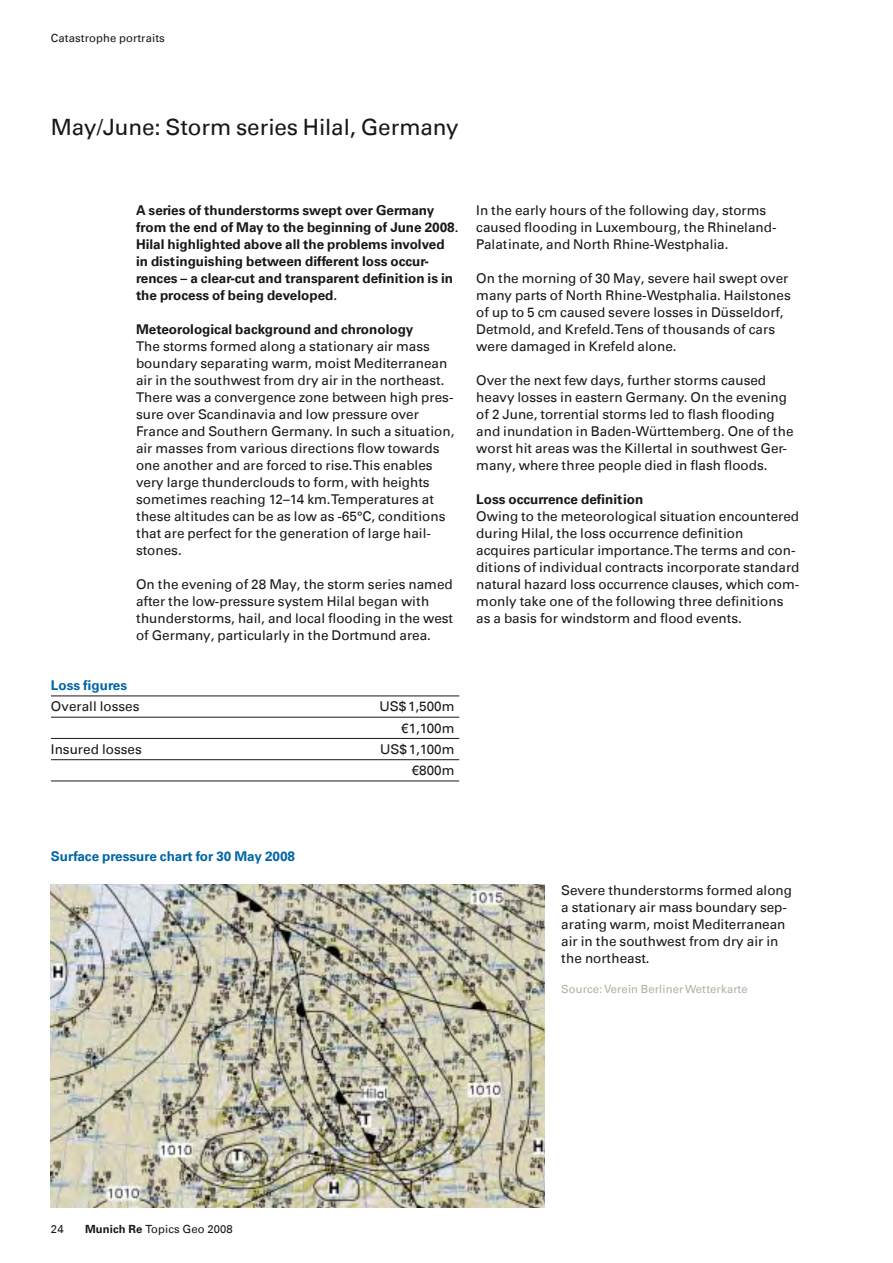
<style>
.page{position:relative;width:893px;height:1263px;background:#fff}
.page>*{position:absolute;margin:0;border:0;box-sizing:border-box;transform-origin:0 0}
.t1{font:22.5px "Univers Com 55 Roman";letter-spacing:-.005em;color:#1a171c}
.t2{font:13.5px/17px "Univers Com 55 Roman";color:#1a171c}
.t3{font:700 13.5px/17px "Univers Com 65";color:#1a171c}
.t4{font:700 13.5px "Univers Com 65";color:#0065a6}
.t5{font:11.25px "Univers Com 55 Roman";letter-spacing:.01em;color:#1a171c}
.t6{font:11.25px "Univers Com 55 Roman";letter-spacing:.01em;color:#b2b0a2}
.s1{font-family:"Univers Com 65";font-weight:700}
</style>
<div class="page">
<img style="left:51px;top:884px;width:493px;height:324px">
<hr style="left:51px;top:696px;width:408px;height:1px;background:#1a171c">
<hr style="left:51px;top:717px;width:408px;height:1px;background:#1a171c">
<hr style="left:51px;top:738px;width:408px;height:1px;background:#1a171c">
<hr style="left:51px;top:759px;width:408px;height:1px;background:#1a171c">
<hr style="left:51px;top:781px;width:408px;height:1px;background:#1a171c">
<p class="t5" style="left:51px;top:34px;width:115px">Catastrophe portraits</p>
<h1 class="t1" style="left:51px;top:119px;width:409px">May/June: Storm series Hilal, Germany</h1>
<p class="t3" style="left:136px;top:203px;width:324px">A series of thunderstorms swept over Germany from the end of May to the beginning of June 2008.<br>Hilal highlighted above all the problems involved in distinguishing between different loss occur&shy;rences – a clear-cut and transparent definition is in the process of being developed.</p>
<p class="t3" style="left:136px;top:322px;width:279px">Meteorological background and chronology</p>
<p class="t2" style="left:136px;top:339px;width:320px">The storms formed along a stationary air mass boundary separating warm, moist Mediterranean air in the southwest from dry air in the northeast.<br>There was a convergence zone between high pres&shy;sure over Scandinavia and low pressure over France and Southern Germany. In such a situation, air masses from various directions flow towards one another and are forced to rise. This enables very large thunderclouds to form, with heights sometimes reaching 12–14 km. Temperatures at these altitudes can be as low as -65°C, conditions that are perfect for the generation of large hail&shy;stones.</p>
<p class="t2" style="left:136px;top:578px;width:319px">On the evening of 28 May, the storm series named after the low-pressure system Hilal began with thunderstorms, hail, and local flooding in the west of Germany, particularly in the Dortmund area.</p>
<p class="t4" style="left:51px;top:680px;width:78px">Loss figures</p>
<p class="t2" style="left:51px;top:700px;width:90px">Overall losses</p>
<p class="t2" style="left:379px;top:698px;width:77px;line-height:21.3px;text-align:right">US$ 1,500m €1,100m</p>
<p class="t2" style="left:51px;top:742px;width:92px">Insured losses</p>
<p class="t2" style="left:380px;top:740px;width:76px;line-height:21.3px;text-align:right">US$ 1,100m €800m</p>
<p class="t2" style="left:476px;top:203px;width:302px">In the early hours of the following day, storms caused flooding in Luxembourg, the Rhineland-<br>Palatinate, and North Rhine-Westphalia.</p>
<p class="t2" style="left:476px;top:271px;width:316px">On the morning of 30 May, severe hail swept over many parts of North Rhine-Westphalia. Hailstones of up to 5 cm caused severe losses in Düsseldorf, Detmold, and Krefeld. Tens of thousands of cars were damaged in Krefeld alone.</p>
<p class="t2" style="left:476px;top:373px;width:319px">Over the next few days, further storms caused heavy losses in eastern Germany. On the evening of 2 June, torrential storms led to flash flooding and inundation in Baden-Württemberg. One of the worst hit areas was the Killertal in southwest Ger&shy;many, where three people died in flash floods.</p>
<p class="t3" style="left:476px;top:493px;width:168px">Loss occurrence definition</p>
<p class="t2" style="left:476px;top:510px;width:325px">Owing to the meteorological situation encountered during Hilal, the loss occurrence definition acquires particular importance. The terms and con&shy;ditions of individual contracts incorporate standard natural hazard loss occurrence clauses, which com&shy;monly take one of the following three definitions as a basis for windstorm and flood events.</p>
<p class="t4" style="left:51px;top:851px;width:246px">Surface pressure chart for 30 May 2008</p>
<p class="t2" style="left:561px;top:884px;width:232px">Severe thunderstorms formed along a stationary air mass boundary sep&shy;arating warm, moist Mediterranean air in the southwest from dry air in the northeast.</p>
<p class="t6" style="left:561px;top:985px;width:188px">Source: Verein Berliner Wetterkarte</p>
<p class="t5" style="left:51px;top:1225px;width:14px">24</p>
<p class="t5" style="left:85px;top:1225px;width:149px"><span class="s1">Munich Re</span> Topics Geo 2008</p>
</div>
